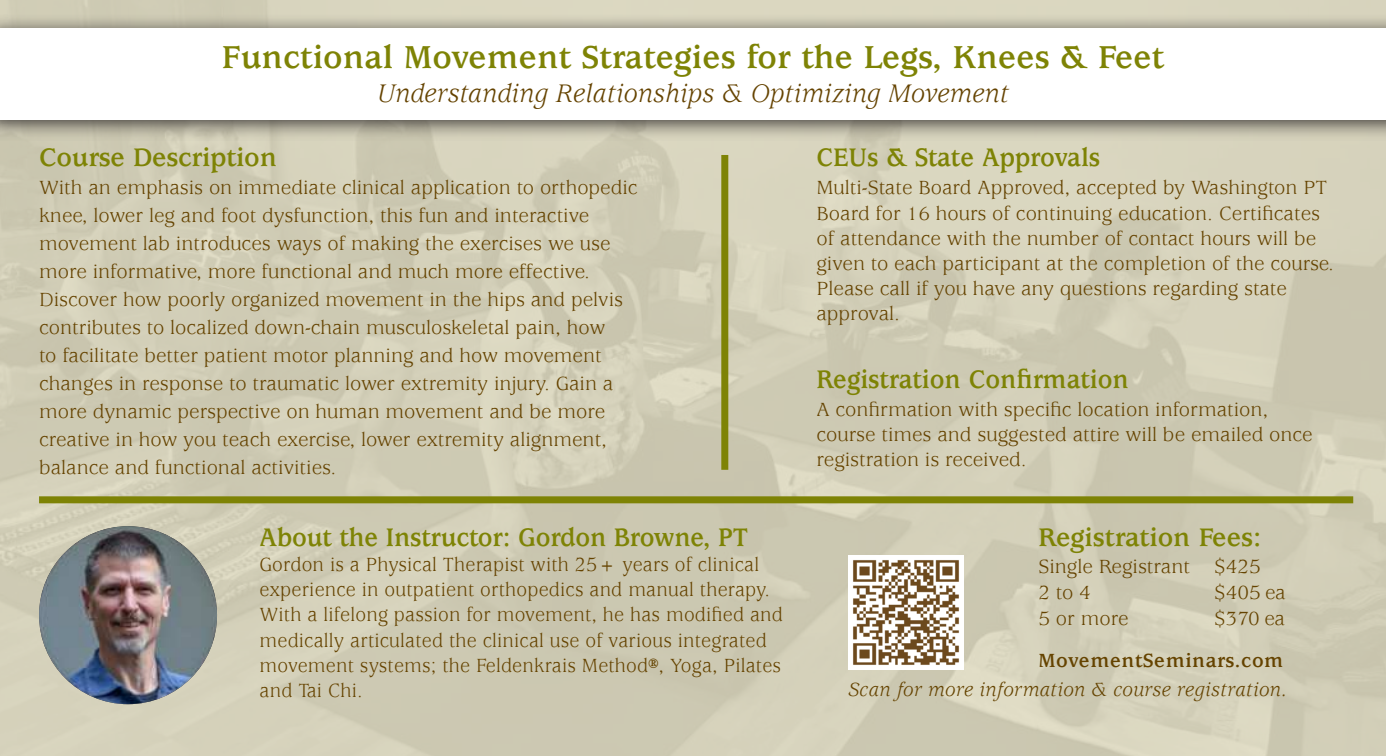
<style>
.page{position:relative;width:1386px;height:756px;background:#fff}
.page>*{position:absolute;margin:0;border:0;box-sizing:border-box;transform-origin:0 0}
.t1{font:700 35px "Usherwood Std";letter-spacing:.005em;color:#7e8305}
.t2{font:700 28px "Usherwood Std";letter-spacing:-.005em;color:#7e8305;scale:.95 1}
.t3{font:italic 28px "Usherwood LT";letter-spacing:.005em;color:#654300}
.t4{font:700 28px "Usherwood Std";letter-spacing:-.005em;color:#7e8305}
.t5{font:21px/28px "Usherwood LT";color:#654300}
.t6{font:21px/25.2px "Usherwood LT";color:#654300;scale:.95 1}
.t7{font:italic 21px "Usherwood LT";letter-spacing:.015em;color:#654300}
.t8{font:700 21px "Usherwood LT";letter-spacing:.03em;color:#654300}
</style>
<div class="page">
<img style="left:0;top:0;width:1386px;height:756px">
<div style="left:0;top:14px;width:1386px;height:127px;background:#231f20;opacity:.85"></div>
<div style="left:0;top:28px;width:1386px;height:91px;background:#fff"></div>
<img style="left:39px;top:526px;width:178px;height:178px;border-radius:89px">
<div style="left:721px;top:155px;width:7px;height:315px;background:#7e8305"></div>
<div style="left:39px;top:496px;width:1314px;height:7px;background:#7e8305"></div>
<img style="left:848px;top:555px;width:115px;height:114px">
<h1 class="t1" style="left:222px;top:44px;width:944px">Functional Movement Strategies for the Legs, Knees &amp; Feet</h1>
<h2 class="t3" style="left:377px;top:82px;width:633px">Understanding Relationships &amp; Optimizing Movement</h2>
<h2 class="t2" style="left:816px;top:146px;width:300px">CEUs &amp; State Approvals</h2>
<p class="t5" style="left:816px;top:177px;width:519px;line-height:25.2px">Multi-State Board Approved, accepted by Washington PT Board for 16 hours of continuing education. Certi昀椀cates of attendance with the number of contact hours will be given to each participant at the completion of the course.<br>Please call if you have any questions regarding state approval.</p>
<h2 class="t4" style="left:39px;top:146px;width:239px">Course Description</h2>
<p class="t5" style="left:39px;top:175px;width:600px">With an emphasis on immediate clinical application to orthopedic knee, lower leg and foot dysfunction, this fun and interactive movement lab introduces ways of making the exercises we use more informative, more functional and much more effective.<br>Discover how poorly organized movement in the hips and pelvis contributes to localized down-chain musculoskeletal pain, how<br>to facilitate better patient motor planning and how movement changes in response to traumatic lower extremity injury. Gain a more dynamic perspective on human movement and be more creative in how you teach exercise, lower extremity alignment, balance and functional activities.</p>
<h2 class="t2" style="left:816px;top:368px;width:330px">Registration Confirmation</h2>
<p class="t5" style="left:816px;top:398px;width:498px;line-height:25.2px">A con昀椀rmation with speci昀椀c location information, course times and suggested attire will be emailed once registration is received.</p>
<h2 class="t2" style="left:260px;top:526px;width:516px">About the Instructor: Gordon Browne, PT</h2>
<p class="t6" style="left:260px;top:553px;width:553px">Gordon is a Physical Therapist with 25+ years of clinical experience in outpatient orthopedics and manual therapy.<br>With a lifelong passion for movement, he has modi昀椀ed and medically articulated the clinical use of various integrated movement systems; the Feldenkrais Method®, Yoga, Pilates and Tai Chi.</p>
<h2 class="t4" style="left:1038px;top:526px;width:224px">Registration Fees:</h2>
<p class="t5" style="left:1038px;top:555px;width:224px;line-height:26.2px">Single Registrant $425<br>2 to 4</p>
<p class="t5" style="left:1214px;top:580px;width:73px">$405 ea</p>
<p class="t5" style="left:1038px;top:606px;width:92px">5 or more</p>
<p class="t5" style="left:1214px;top:606px;width:72px">$370 ea</p>
<p class="t8" style="left:1038px;top:648px;width:246px">MovementSeminars.com</p>
<p class="t7" style="left:848px;top:682px;width:440px">Scan for more information &amp; course registration.</p>
</div>
